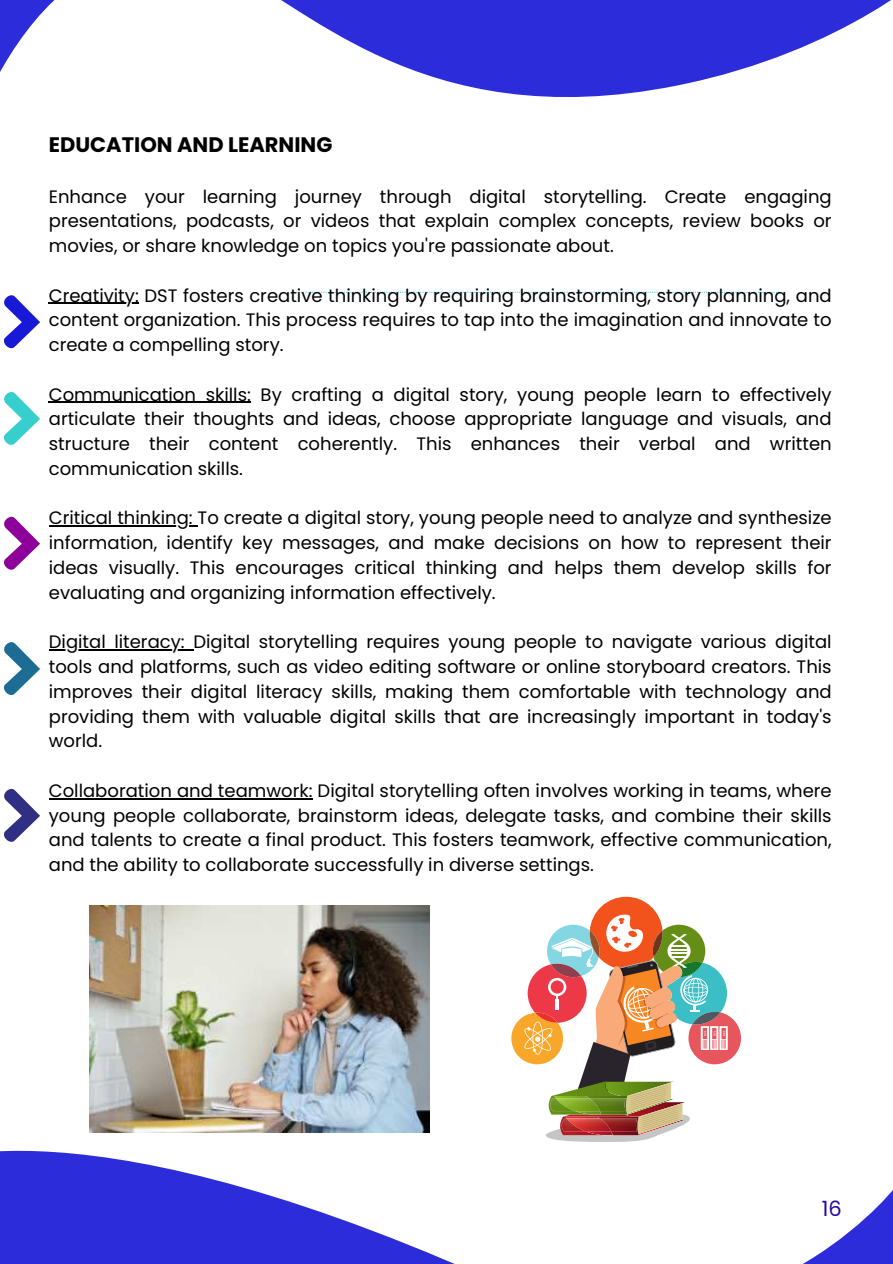
<style>
.page{position:relative;width:893px;height:1264px;background:#fff}
.page>*{position:absolute;margin:0;border:0;box-sizing:border-box;transform-origin:0 0}
.t1{font:700 21px "Poppins";color:#000}
.t2{font:21px "Poppins";color:#250aa4}
.t3{font:18px/24.8px "Poppins";color:#000;text-align:justify}
</style>
<div class="page">
<svg style="left:0;top:0;width:891px;height:97px"></svg>
<svg style="left:0;top:1150px;width:892px;height:113px"></svg>
<svg style="left:292px;top:292px;width:487px;height:1px"></svg>
<hr style="left:49px;top:303px;width:90px;height:1px;background:#000">
<hr style="left:49px;top:402px;width:202px;height:1px;background:#000">
<hr style="left:49px;top:525px;width:149px;height:1px;background:#000">
<hr style="left:49px;top:649px;width:144px;height:1px;background:#000">
<hr style="left:49px;top:798px;width:263px;height:1px;background:#000">
<img style="left:89px;top:905px;width:340px;height:227px">
<svg style="left:511px;top:896px;width:230px;height:245px"></svg>
<img style="left:551px;top:1081px;width:69px;height:14px">
<svg style="left:3px;top:295px;width:37px;height:54px"></svg>
<svg style="left:3px;top:392px;width:37px;height:53px"></svg>
<svg style="left:3px;top:516px;width:37px;height:54px"></svg>
<svg style="left:3px;top:642px;width:37px;height:54px"></svg>
<svg style="left:3px;top:788px;width:37px;height:54px"></svg>
<p class="t1" style="left:49px;top:132px;width:285px">EDUCATION AND LEARNING</p>
<p class="t3" style="left:49px;top:184px;width:784px">Enhance your learning journey through digital storytelling. Create engaging presentations, podcasts, or videos that explain complex concepts, review books or movies, or share knowledge on topics you're passionate about.</p>
<p class="t3" style="left:49px;top:283px;width:784px">Creativity: DST fosters creative thinking by requiring brainstorming, story planning, and content organization. This process requires to tap into the imagination and innovate to create a compelling story.</p>
<p class="t3" style="left:49px;top:382px;width:784px">Communication skills: By crafting a digital story, young people learn to effectively articulate their thoughts and ideas, choose appropriate language and visuals, and structure their content coherently. This enhances their verbal and written communication skills.</p>
<p class="t3" style="left:49px;top:506px;width:784px">Critical thinking: To create a digital story, young people need to analyze and synthesize information, identify key messages, and make decisions on how to represent their ideas visually. This encourages critical thinking and helps them develop skills for evaluating and organizing information effectively.</p>
<p class="t3" style="left:49px;top:629px;width:784px">Digital literacy: Digital storytelling requires young people to navigate various digital tools and platforms, such as video editing software or online storyboard creators. This improves their digital literacy skills, making them comfortable with technology and providing them with valuable digital skills that are increasingly important in today's world.</p>
<p class="t3" style="left:49px;top:778px;width:784px">Collaboration and teamwork: Digital storytelling often involves working in teams, where young people collaborate, brainstorm ideas, delegate tasks, and combine their skills and talents to create a final product. This fosters teamwork, effective communication, and the ability to collaborate successfully in diverse settings.</p>
<p class="t2" style="left:821px;top:1196px;width:22px">16</p>
</div>
